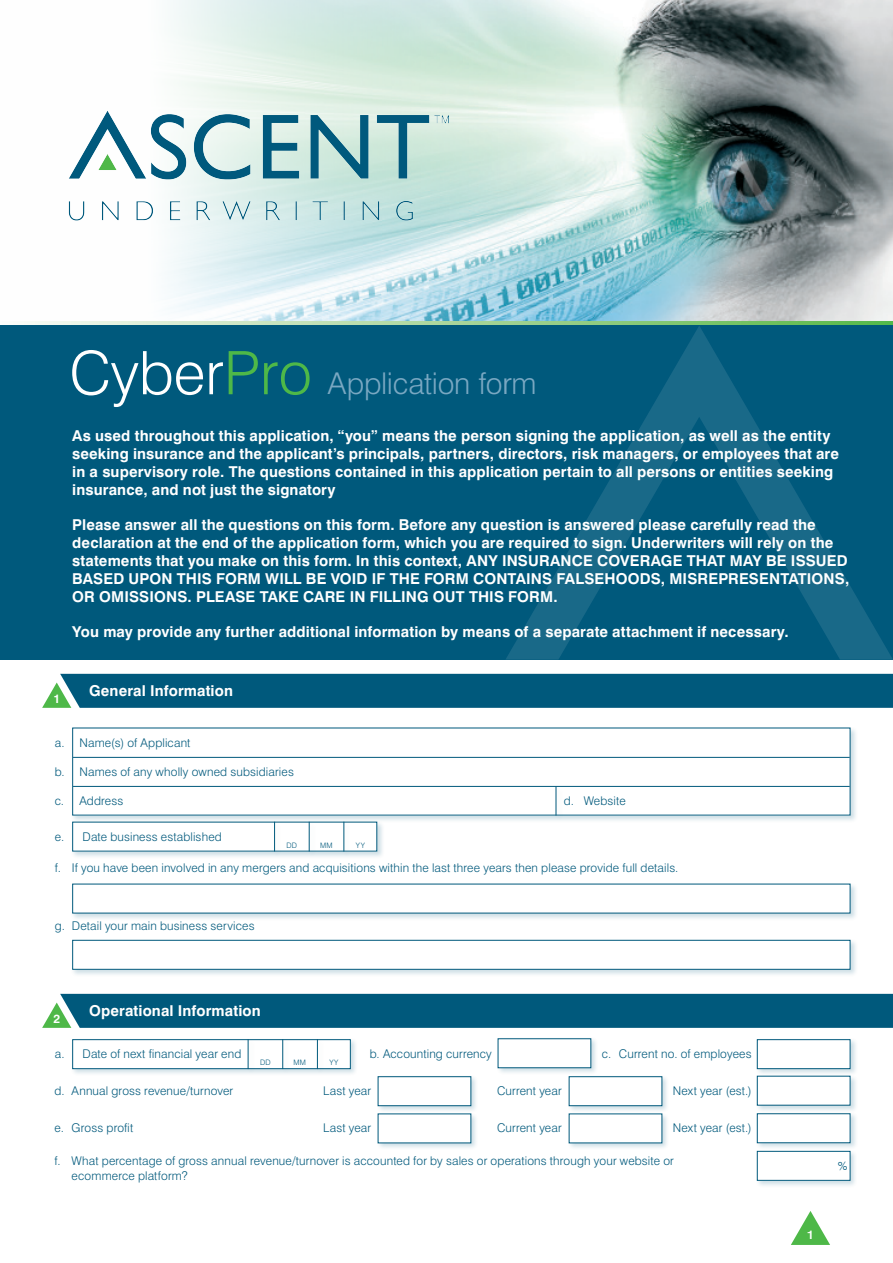
<style>
.page{position:relative;width:893px;height:1263px;background:#fff}
.page>*{position:absolute;margin:0;border:0;box-sizing:border-box;transform-origin:0 0}
.t1{font:300 30px "Swiss 721 BT";letter-spacing:-.005em;color:#7aa8c2}
.t2{font:700 15px/18px "Swiss 721 BT";letter-spacing:.01em;color:#fff}
.t3{font:300 12px/15px "Swiss 721 BT";letter-spacing:.01em;color:#00597c}
.t4{font:700 12px "Swiss 721 BT";color:#fff}
.t5{font:500 12px "Swiss 721 BT";color:#fff;scale:1.2 1}
.t6{font:300 7.5px "Swiss 721 BT";letter-spacing:.03em;color:#00597c}
.s1{font-size:60px;color:#fff}
.s2{font-size:60px;color:#4eb848}
</style>
<div class="page">
<svg style="left:791px;top:1211px;width:39px;height:34px"></svg>
<div style="left:71px;top:726px;width:787px;height:97px;background:#00597c;opacity:.2"></div>
<div style="left:73px;top:728px;width:777px;height:87px;background:#fff"></div>
<hr style="left:73px;top:757px;width:777px;height:1px;background:#00597c">
<hr style="left:73px;top:786px;width:777px;height:1px;background:#00597c">
<div style="left:71px;top:882px;width:787px;height:39px;background:#00597c;opacity:.2"></div>
<div style="left:72px;top:884px;width:778px;height:29px;background:#fff"></div>
<div style="left:71px;top:938px;width:787px;height:39px;background:#00597c;opacity:.2"></div>
<div style="left:72px;top:940px;width:778px;height:30px;background:#fff;border:1px solid #00597c"></div>
<div style="left:42px;top:674px;width:851px;height:34px;background:#00597c"></div>
<div style="left:71px;top:820px;width:314px;height:39px;background:#00597c;opacity:.2"></div>
<div style="left:73px;top:822px;width:304px;height:29px;background:#fff"></div>
<div style="left:273px;top:820px;width:9px;height:38px;background:#00597c;opacity:.2"></div>
<svg style="left:274px;top:822px;width:1px;height:29px"></svg>
<div style="left:307px;top:820px;width:10px;height:38px;background:#00597c;opacity:.2"></div>
<svg style="left:309px;top:822px;width:1px;height:29px"></svg>
<div style="left:342px;top:820px;width:10px;height:38px;background:#00597c;opacity:.2"></div>
<svg style="left:344px;top:822px;width:1px;height:29px"></svg>
<div style="left:554px;top:785px;width:10px;height:37px;background:#00597c;opacity:.2"></div>
<svg style="left:556px;top:786px;width:1px;height:29px"></svg>
<div style="left:42px;top:994px;width:851px;height:34px;background:#00597c"></div>
<div style="left:755px;top:1074px;width:103px;height:39px;background:#00597c;opacity:.2"></div>
<div style="left:757px;top:1076px;width:93px;height:29px;background:#fff"></div>
<div style="left:755px;top:1112px;width:103px;height:38px;background:#00597c;opacity:.2"></div>
<div style="left:757px;top:1113px;width:93px;height:30px;background:#fff"></div>
<div style="left:755px;top:1149px;width:103px;height:39px;background:#00597c;opacity:.2"></div>
<div style="left:757px;top:1151px;width:93px;height:29px;background:#fff"></div>
<div style="left:757px;top:1151px;width:93px;height:30px;border:1px solid #00597c"></div>
<div style="left:567px;top:1074px;width:103px;height:39px;background:#00597c;opacity:.2"></div>
<div style="left:569px;top:1076px;width:93px;height:30px;background:#fff;border:1px solid #00597c"></div>
<div style="left:567px;top:1112px;width:103px;height:39px;background:#00597c;opacity:.2"></div>
<div style="left:569px;top:1113px;width:93px;height:30px;background:#fff"></div>
<div style="left:755px;top:1037px;width:103px;height:39px;background:#00597c;opacity:.2"></div>
<div style="left:757px;top:1039px;width:93px;height:30px;background:#fff;border:1px solid #00597c"></div>
<div style="left:376px;top:1074px;width:103px;height:39px;background:#00597c;opacity:.2"></div>
<div style="left:378px;top:1076px;width:93px;height:30px;background:#fff;border:1px solid #00597c"></div>
<div style="left:376px;top:1112px;width:103px;height:39px;background:#00597c;opacity:.2"></div>
<div style="left:378px;top:1113px;width:93px;height:30px;background:#fff"></div>
<div style="left:496px;top:1037px;width:103px;height:38px;background:#00597c;opacity:.2"></div>
<div style="left:498px;top:1038px;width:93px;height:30px;background:#fff"></div>
<div style="left:71px;top:1037px;width:287px;height:39px;background:#00597c;opacity:.2"></div>
<div style="left:73px;top:1040px;width:277px;height:29px;background:#fff"></div>
<div style="left:72px;top:1039px;width:279px;height:30px;border:1px solid #00597c"></div>
<div style="left:246px;top:1038px;width:10px;height:38px;background:#00597c;opacity:.2"></div>
<hr style="left:248px;top:1039px;width:1px;height:30px;background:#00597c">
<div style="left:281px;top:1038px;width:10px;height:38px;background:#00597c;opacity:.2"></div>
<hr style="left:282px;top:1039px;width:1px;height:30px;background:#00597c">
<div style="left:315px;top:1038px;width:10px;height:38px;background:#00597c;opacity:.2"></div>
<hr style="left:317px;top:1039px;width:1px;height:30px;background:#00597c">
<img style="left:168px;top:0;width:725px;height:321px">
<svg style="left:31px;top:321px;width:862px;height:4px"></svg>
<div style="left:0;top:325px;width:893px;height:334px;background:#00597c"></div>
<svg style="left:506px;top:326px;width:386px;height:333px"></svg>
<img style="left:68px;top:101px;width:381px;height:125px">
<h1 class="t1" style="left:69px;top:365px;width:469px"><span class="s1">Cyber</span><span class="s2">Pro</span> Application form</h1>
<p class="t2" style="left:72px;top:426px;width:768px">As used throughout this application, “you” means the person signing the application, as well as the entity seeking insurance and the applicant’s principals, partners, directors, risk managers, or employees that are in a supervisory role. The questions contained in this application pertain to all persons or entities seeking insurance, and not just the signatory</p>
<p class="t2" style="left:72px;top:515px;width:778px">Please answer all the questions on this form. Before any question is answered please carefully read the declaration at the end of the application form, which you are required to sign. Underwriters will rely on the statements that you make on this form. In this context, ANY INSURANCE COVERAGE THAT MAY BE ISSUED BASED UPON THIS FORM WILL BE VOID IF THE FORM CONTAINS FALSEHOODS, MISREPRESENTATIONS, OR OMISSIONS. PLEASE TAKE CARE IN FILLING OUT THIS FORM.</p>
<p class="t2" style="left:72px;top:622px;width:718px">You may provide any further additional information by means of a separate attachment if necessary.</p>
<p class="t4" style="left:53px;top:692px;width:8px">1</p>
<p class="t2" style="left:89px;top:681px;width:145px">General Information</p>
<p class="t3" style="left:79px;top:735px;width:113px">Name(s) of Applicant</p>
<p class="t3" style="left:79px;top:764px;width:216px">Names of any wholly owned subsidiaries</p>
<p class="t3" style="left:79px;top:793px;width:45px">Address</p>
<p class="t3" style="left:564px;top:793px;width:63px">d. Website</p>
<p class="t3" style="left:55px;top:735px;width:11px">a.</p>
<p class="t3" style="left:55px;top:764px;width:12px">b.</p>
<p class="t3" style="left:55px;top:793px;width:11px">c.</p>
<p class="t3" style="left:55px;top:829px;width:169px">e. Date business established</p>
<p class="t6" style="left:287px;top:840px;width:12px">DD</p>
<p class="t6" style="left:320px;top:840px;width:14px">MM</p>
<p class="t6" style="left:356px;top:840px;width:10px">YY</p>
<p class="t3" style="left:55px;top:860px;width:625px">f. If you have been involved in any mergers and acquisitions within the last three years then please provide full details.</p>
<p class="t3" style="left:55px;top:918px;width:201px">g. Detail your main business services</p>
<p class="t4" style="left:53px;top:1012px;width:8px">2</p>
<p class="t2" style="left:89px;top:1001px;width:173px">Operational Information</p>
<p class="t3" style="left:55px;top:1046px;width:188px">a. Date of next financial year end</p>
<p class="t3" style="left:370px;top:1046px;width:124px">b. Accounting currency</p>
<p class="t6" style="left:260px;top:1058px;width:12px">DD</p>
<p class="t6" style="left:294px;top:1058px;width:14px">MM</p>
<p class="t6" style="left:329px;top:1058px;width:10px">YY</p>
<p class="t3" style="left:602px;top:1046px;width:151px">c. Current no. of employees</p>
<p class="t3" style="left:55px;top:1083px;width:180px">d. Annual gross revenue/turnover</p>
<p class="t3" style="left:55px;top:1120px;width:80px">e. Gross profit</p>
<p class="t3" style="left:72px;top:1153px;width:604px;text-indent:-17px">f. What percentage of gross annual revenue/turnover is accounted for by sales or operations through your website or ecommerce platform?</p>
<p class="t3" style="left:497px;top:1083px;width:66px">Current year</p>
<p class="t3" style="left:497px;top:1120px;width:66px">Current year</p>
<p class="t3" style="left:323px;top:1083px;width:50px">Last year</p>
<p class="t3" style="left:323px;top:1120px;width:50px">Last year</p>
<p class="t3" style="left:673px;top:1083px;width:80px">Next year (est.)</p>
<p class="t3" style="left:673px;top:1120px;width:80px">Next year (est.)</p>
<p class="t5" style="left:806px;top:1227px;width:8px">1</p>
<p class="t3" style="left:838px;top:1158px;width:11px">%</p>
</div>
